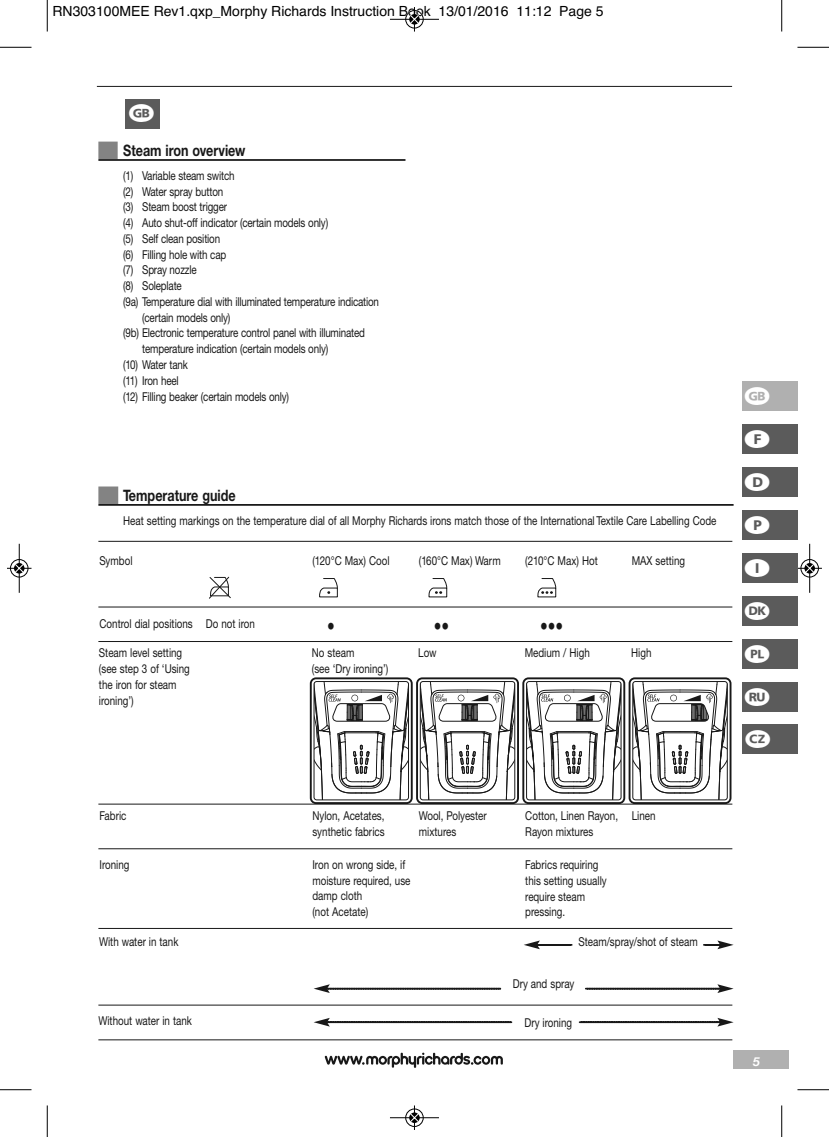
<style>
.page{position:relative;width:829px;height:1137px;background:#fff}
.page>*{position:absolute;margin:0;border:0;box-sizing:border-box;transform-origin:0 0}
.t1{font:19.25px "Helvetica Neue CE";color:#181818;scale:.8 1}
.t2{font:17.5px "Project Font";color:#fff}
.t3{font:700 15.75px "Helvetica Neue CE";color:#181818;scale:.8 1}
.t4{font:14px "Helvetica";color:#000}
.t5{font:12.25px/15.8px "Helvetica Neue CE";color:#181818;scale:.8 1}
.t6{font:italic 700 12.25px "Helvetica Neue";color:#fff}
</style>
<div class="page">
<div style="left:733px;top:1050px;width:56px;height:18px;background:#b0b0b0"></div>
<hr style="left:97px;top:86px;width:635px;height:1px;background:#181818">
<svg style="left:325px;top:1052px;width:178px;height:15px"></svg>
<div style="left:742px;top:381px;width:55px;height:30px;background:#b0b0b0"></div>
<div style="left:742px;top:424px;width:55px;height:30px;background:#5b5b5b"></div>
<div style="left:742px;top:467px;width:55px;height:30px;background:#5b5b5b"></div>
<div style="left:742px;top:510px;width:55px;height:29px;background:#5b5b5b"></div>
<div style="left:742px;top:553px;width:55px;height:29px;background:#5b5b5b"></div>
<div style="left:742px;top:595px;width:55px;height:30px;background:#5b5b5b"></div>
<div style="left:742px;top:638px;width:55px;height:30px;background:#5b5b5b"></div>
<div style="left:742px;top:681px;width:55px;height:30px;background:#5b5b5b"></div>
<div style="left:742px;top:724px;width:55px;height:30px;background:#5b5b5b"></div>
<div style="left:98px;top:142px;width:20px;height:17px;background:#838383"></div>
<hr style="left:98px;top:159px;width:307px;height:2px;background:#181818">
<div style="left:125px;top:99px;width:35px;height:29px;background:#5b5b5b"></div>
<svg style="left:310px;top:677px;width:421px;height:126px"></svg>
<div style="left:632px;top:681px;width:95px;height:119px;border:1px solid #181818;border-radius:3px"></div>
<svg style="left:314px;top:984px;width:186px;height:8px"></svg>
<svg style="left:586px;top:984px;width:147px;height:8px"></svg>
<svg style="left:314px;top:1018px;width:197px;height:8px"></svg>
<svg style="left:579px;top:1018px;width:154px;height:8px"></svg>
<svg style="left:524px;top:940px;width:48px;height:9px"></svg>
<svg style="left:704px;top:940px;width:29px;height:9px"></svg>
<hr style="left:98px;top:606px;width:634px;height:1px;background:#181818">
<hr style="left:98px;top:541px;width:634px;height:1px;background:#181818">
<hr style="left:98px;top:641px;width:634px;height:1px;background:#181818">
<hr style="left:98px;top:803px;width:634px;height:1px;background:#181818">
<hr style="left:98px;top:848px;width:634px;height:1px;background:#181818">
<hr style="left:98px;top:928px;width:634px;height:1px;background:#181818">
<hr style="left:98px;top:1004px;width:634px;height:1px;background:#181818">
<hr style="left:98px;top:1039px;width:634px;height:1px;background:#181818">
<svg style="left:209px;top:576px;width:22px;height:22px"></svg>
<svg style="left:319px;top:578px;width:19px;height:19px"></svg>
<svg style="left:428px;top:578px;width:19px;height:19px"></svg>
<svg style="left:537px;top:578px;width:19px;height:19px"></svg>
<div style="left:98px;top:486px;width:20px;height:18px;background:#838383"></div>
<hr style="left:98px;top:504px;width:635px;height:1px;background:#181818">
<hr style="left:47px;top:0;width:1px;height:32px;background:#000">
<hr style="left:0;top:47px;width:32px;height:1px;background:#000">
<hr style="left:781px;top:0;width:1px;height:32px;background:#000">
<hr style="left:797px;top:47px;width:32px;height:1px;background:#000">
<hr style="left:47px;top:1105px;width:1px;height:31px;background:#000">
<hr style="left:0;top:1089px;width:32px;height:1px;background:#000">
<hr style="left:781px;top:1105px;width:1px;height:31px;background:#000">
<hr style="left:797px;top:1089px;width:32px;height:1px;background:#000">
<div style="left:405px;top:10px;width:19px;height:19px;border:1px solid #fff;border-radius:50%"></div>
<hr style="left:390px;top:19px;width:49px;height:1px;background:#000">
<div style="left:405px;top:10px;width:18px;height:18px;border:1px solid #000;border-radius:50%"></div>
<svg style="left:410px;top:7px;width:9px;height:25px"></svg>
<div style="left:405px;top:1108px;width:19px;height:18px;border:1px solid #fff;border-radius:50%"></div>
<hr style="left:390px;top:1117px;width:49px;height:1px;background:#000">
<div style="left:405px;top:1108px;width:18px;height:18px;border:1px solid #000;border-radius:50%"></div>
<svg style="left:410px;top:1105px;width:9px;height:24px"></svg>
<div style="left:10px;top:559px;width:19px;height:18px;border:1px solid #fff;border-radius:50%"></div>
<hr style="left:19px;top:543px;width:1px;height:49px;background:#000">
<div style="left:10px;top:559px;width:18px;height:18px;border:1px solid #000;border-radius:50%"></div>
<div style="left:14px;top:563px;width:10px;height:10px;background:#000;border-radius:50%"></div>
<svg style="left:7px;top:563px;width:25px;height:9px"></svg>
<div style="left:800px;top:559px;width:19px;height:18px;border:1px solid #fff;border-radius:50%"></div>
<hr style="left:809px;top:543px;width:1px;height:49px;background:#000">
<div style="left:800px;top:559px;width:18px;height:18px;border:1px solid #000;border-radius:50%"></div>
<div style="left:804px;top:563px;width:11px;height:10px;background:#000;border-radius:50%"></div>
<svg style="left:797px;top:563px;width:25px;height:9px"></svg>
<p class="t4" style="left:52px;top:3px;width:552px">RN303100MEE Rev1.qxp_Morphy Richards Instruction Book 13/01/2016 11:12 Page 5</p>
<h2 class="t2" style="left:129px;top:104px;width:27px">g</h2>
<p class="t3" style="left:123px;top:141px;width:154px">Steam iron overview</p>
<p class="t5" style="left:123px;top:168px;width:141px">(1) Variable steam switch</p>
<p class="t5" style="left:123px;top:183px;width:127px">(2) Water spray button</p>
<p class="t5" style="left:123px;top:199px;width:131px">(3) Steam boost trigger</p>
<p class="t5" style="left:123px;top:215px;width:258px">(4) Auto shut-off indicator (certain models only)</p>
<p class="t5" style="left:123px;top:231px;width:123px">(5) Self clean position</p>
<p class="t5" style="left:123px;top:246px;width:130px">(6) Filling hole with cap</p>
<p class="t5" style="left:123px;top:262px;width:93px">(7) Spray nozzle</p>
<p class="t5" style="left:123px;top:278px;width:75px">(8) Soleplate</p>
<p class="t5" style="left:123px;top:294px;width:321px">(9a) Temperature dial with illuminated temperature indication</p>
<p class="t5" style="left:142px;top:309px;width:112px">(certain models only)</p>
<p class="t5" style="left:123px;top:325px;width:304px">(9b) Electronic temperature control panel with illuminated</p>
<p class="t5" style="left:142px;top:341px;width:234px">temperature indication (certain models only)</p>
<p class="t5" style="left:123px;top:357px;width:82px">(10) Water tank</p>
<p class="t5" style="left:123px;top:372px;width:71px">(11) Iron heel</p>
<p class="t5" style="left:123px;top:388px;width:209px">(12) Filling beaker (certain models only)</p>
<p class="t3" style="left:123px;top:486px;width:142px">Temperature guide</p>
<p class="t5" style="left:123px;top:512px;width:743px">Heat setting markings on the temperature dial of all Morphy Richards irons match those of the International Textile Care Labelling Code</p>
<p class="t5" style="left:99px;top:552px;width:43px">Symbol</p>
<p class="t5" style="left:312px;top:552px;width:98px">(120°C Max) Cool</p>
<p class="t5" style="left:419px;top:552px;width:104px">(160°C Max) Warm</p>
<p class="t5" style="left:525px;top:552px;width:92px">(210°C Max) Hot</p>
<p class="t5" style="left:631px;top:552px;width:68px">MAX setting</p>
<p class="t5" style="left:99px;top:616px;width:196px">Control dial positions Do not iron</p>
<h1 class="t1" style="left:327px;top:614px;width:11px">•</h1>
<h1 class="t1" style="left:434px;top:614px;width:21px">••</h1>
<h1 class="t1" style="left:540px;top:614px;width:30px">•••</h1>
<p class="t5" style="left:99px;top:645px;width:115px">Steam level setting (see step 3 of ‘Using the iron for steam ironing’)</p>
<p class="t5" style="left:312px;top:645px;width:97px">No steam<br>(see ‘Dry ironing’)</p>
<p class="t5" style="left:418px;top:645px;width:24px">Low</p>
<p class="t5" style="left:524px;top:645px;width:83px">Medium / High</p>
<p class="t5" style="left:631px;top:645px;width:27px">High</p>
<p class="t5" style="left:99px;top:808px;width:35px">Fabric</p>
<p class="t5" style="left:312px;top:808px;width:92px">Nylon, Acetates, synthetic fabrics</p>
<p class="t5" style="left:419px;top:808px;width:86px">Wool, Polyester mixtures</p>
<p class="t5" style="left:525px;top:808px;width:117px">Cotton, Linen Rayon,<br>Rayon mixtures</p>
<p class="t5" style="left:631px;top:808px;width:31px">Linen</p>
<p class="t5" style="left:100px;top:856px;width:39px">Ironing</p>
<p class="t5" style="left:312px;top:856px;width:124px">Iron on wrong side, if moisture required, use damp cloth<br>(not Acetate)</p>
<p class="t5" style="left:525px;top:856px;width:103px">Fabrics requiring this setting usually require steam pressing.</p>
<p class="t5" style="left:99px;top:934px;width:101px">With water in tank</p>
<p class="t5" style="left:578px;top:934px;width:151px">Steam/spray/shot of steam</p>
<p class="t5" style="left:513px;top:975px;width:78px">Dry and spray</p>
<p class="t5" style="left:98px;top:1012px;width:118px">Without water in tank</p>
<p class="t5" style="left:524px;top:1014px;width:61px">Dry ironing</p>
<h2 class="t2" style="left:744px;top:386px;width:27px">g</h2>
<h2 class="t2" style="left:744px;top:429px;width:27px">f</h2>
<h2 class="t2" style="left:744px;top:472px;width:27px">d</h2>
<h2 class="t2" style="left:744px;top:515px;width:27px">p</h2>
<h2 class="t2" style="left:744px;top:558px;width:27px">i</h2>
<h2 class="t2" style="left:744px;top:601px;width:27px">q</h2>
<h2 class="t2" style="left:744px;top:644px;width:27px">}</h2>
<h2 class="t2" style="left:744px;top:687px;width:28px">≈</h2>
<h2 class="t2" style="left:745px;top:729px;width:27px">∂</h2>
<p class="t6" style="left:753px;top:1053px;width:8px">5</p>
</div>
